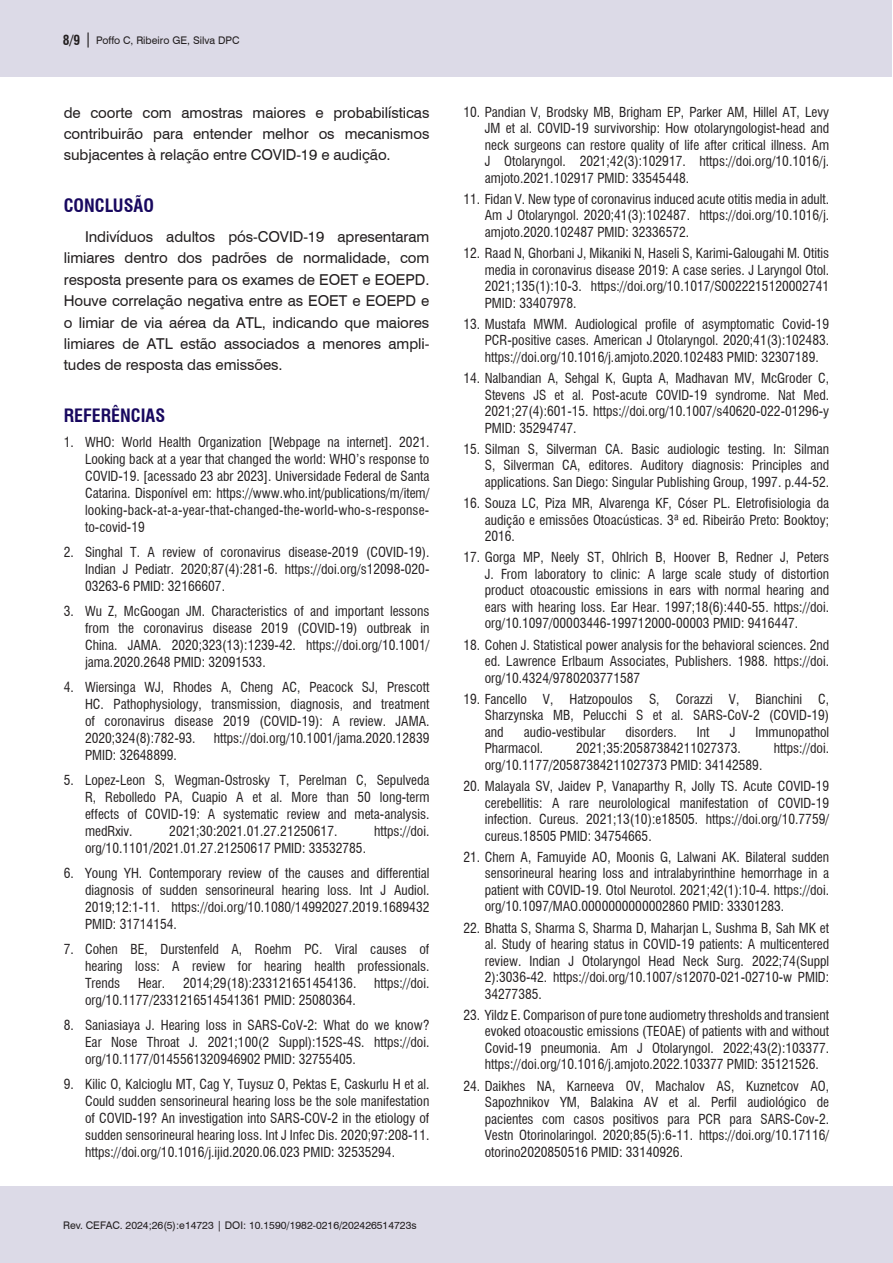
<style>
.page{position:relative;width:893px;height:1263px;background:#fff}
.page>*{position:absolute;margin:0;border:0;box-sizing:border-box;transform-origin:0 0}
.Nivel_1{font:700 condensed 18px "Swiss 721 BT";color:#18085f}
.Corpo_do_texto{font:15px/21.3px "Swiss 721 BT";letter-spacing:-.005em;color:#231f20;text-align:justify}
.t1{font:condensed 13.5px/16.5px "Swiss 721 BT";color:#231f20;text-align:justify}
.t2{font:10.5px "Swiss 721 BT";color:#231f20}
.s1{font-weight:700;font-stretch:condensed;font-size:13.5px}
.s2{font-size:15px}
</style>
<div class="page">
<div style="left:0;top:1186px;width:892px;height:77px;background:#dcdae7"></div>
<div style="left:0;top:0;width:892px;height:77px;background:#dcdae7"></div>
<p class="t2" style="left:63px;top:33px;width:178px"><span class="s1">8/9</span> <span class="s2">|</span> Poffo C, Ribeiro GE, Silva DPC</p>
<p class="Corpo_do_texto" style="left:64px;top:101px;width:367px">de coorte com amostras maiores e probabilísticas contribuirão para entender melhor os mecanismos subjacentes à relação entre COVID-19 e audição.</p>
<p class="Nivel_1" style="left:64px;top:195px;width:92px">CONCLUSÃO</p>
<p class="Corpo_do_texto" style="left:64px;top:225px;width:367px;text-indent:21px">Indivíduos adultos pós-COVID-19 apresentaram limiares dentro dos padrões de normalidade, com resposta presente para os exames de EOET e EOEPD.<br>Houve correlação negativa entre as EOET e EOEPD e o limiar de via aérea da ATL, indicando que maiores limiares de ATL estão associados a menores ampli&shy;tudes de resposta das emissões.</p>
<p class="Nivel_1" style="left:64px;top:405px;width:103px">REFERÊNCIAS</p>
<p class="t1" style="left:85px;top:434px;width:346px;text-indent:-21px">1. WHO: World Health Organization [Webpage na internet]. 2021.<br>Looking back at a year that changed the world: WHO’s response to COVID-19. [acessado 23 abr 2023]. Universidade Federal de Santa Catarina. Disponível em: https://www.who.int/publications/m/item/ looking-back-at-a-year-that-changed-the-world-who-s-response&shy;to-covid-19</p>
<p class="t1" style="left:85px;top:544px;width:346px;text-indent:-21px">2. Singhal T. A review of coronavirus disease-2019 (COVID-19).<br>Indian J Pediatr. 2020;87(4):281-6. https://doi.org/s12098-020- 03263-6 PMID: 32166607.</p>
<p class="t1" style="left:85px;top:603px;width:346px;text-indent:-21px">3. Wu Z, McGoogan JM. Characteristics of and important lessons from the coronavirus disease 2019 (COVID-19) outbreak in China. JAMA. 2020;323(13):1239-42. https://doi.org/10.1001/ jama.2020.2648 PMID: 32091533.</p>
<p class="t1" style="left:85px;top:679px;width:346px;text-indent:-21px">4. Wiersinga WJ, Rhodes A, Cheng AC, Peacock SJ, Prescott HC. Pathophysiology, transmission, diagnosis, and treatment of coronavirus disease 2019 (COVID-19): A review. JAMA.<br>2020;324(8):782-93.</p>
<p class="t1" style="left:214px;top:730px;width:217px">https://doi.org/10.1001/jama.2020.12839</p>
<p class="t1" style="left:85px;top:747px;width:93px">PMID: 32648899.</p>
<p class="t1" style="left:85px;top:772px;width:346px;text-indent:-21px">5. Lopez-Leon S, Wegman-Ostrosky T, Perelman C, Sepulveda R, Rebolledo PA, Cuapio A et al. More than 50 long-term effects of COVID-19: A systematic review and meta-analysis. medRxiv.</p>
<p class="t1" style="left:169px;top:823px;width:170px">2021;30:2021.01.27.21250617.</p>
<p class="t1" style="left:374px;top:823px;width:57px">https://doi.</p>
<p class="t1" style="left:85px;top:839px;width:282px">org/10.1101/2021.01.27.21250617 PMID: 33532785.</p>
<p class="t1" style="left:85px;top:865px;width:346px;text-indent:-21px">6. Young YH. Contemporary review of the causes and differential diagnosis of sudden sensorineural hearing loss. Int J Audiol.<br>2019;12:1-11. https://doi.org/10.1080/14992027.2019.1689432<br>PMID: 31714154.</p>
<p class="t1" style="left:85px;top:941px;width:346px;text-indent:-21px">7. Cohen BE, Durstenfeld A, Roehm PC. Viral causes of hearing loss: A review for hearing health professionals.<br>Trends</p>
<p class="t1" style="left:138px;top:975px;width:29px">Hear.</p>
<p class="t1" style="left:183px;top:975px;width:175px">2014;29(18):233121651454136.</p>
<p class="t1" style="left:374px;top:975px;width:57px">https://doi.</p>
<p class="t1" style="left:85px;top:991px;width:272px">org/10.1177/2331216514541361 PMID: 25080364.</p>
<p class="t1" style="left:85px;top:1017px;width:346px;text-indent:-21px">8. Saniasiaya J. Hearing loss in SARS-CoV-2: What do we know?<br>Ear Nose Throat J. 2021;100(2 Suppl):152S-4S. https://doi. org/10.1177/0145561320946902 PMID: 32755405.</p>
<p class="t1" style="left:85px;top:1076px;width:346px;text-indent:-21px">9. Kilic O, Kalcioglu MT, Cag Y, Tuysuz O, Pektas E, Caskurlu H et al.<br>Could sudden sensorineural hearing loss be the sole manifestation of COVID-19? An investigation into SARS-COV-2 in the etiology of sudden sensorineural hearing loss. Int J Infec Dis. 2020;97:208-11. https://doi.org/10.1016/j.ijid.2020.06.023 PMID: 32535294.</p>
<p class="t2" style="left:63px;top:1218px;width:355px">Rev. CEFAC. 2024;26(5):e14723 | DOI: 10.1590/1982-0216/202426514723s</p>
<p class="t1" style="left:485px;top:103px;width:346px;text-indent:-21px">10. Pandian V, Brodsky MB, Brigham EP, Parker AM, Hillel AT, Levy JM et al. COVID-19 survivorship: How otolaryngologist-head and neck surgeons can restore quality of life after critical illness. Am J Otolaryngol. 2021;42(3):102917. https://doi.org/10.1016/j. amjoto.2021.102917 PMID: 33545448.</p>
<p class="t1" style="left:485px;top:191px;width:346px;text-indent:-21px">11. Fidan V. New type of coronavirus induced acute otitis media in adult.<br>Am J Otolaryngol. 2020;41(3):102487. https://doi.org/10.1016/j. amjoto.2020.102487 PMID: 32336572.</p>
<p class="t1" style="left:485px;top:245px;width:346px;text-indent:-21px">12. Raad N, Ghorbani J, Mikaniki N, Haseli S, Karimi-Galougahi M. Otitis media in coronavirus disease 2019: A case series. J Laryngol Otol.<br>2021;135(1):10-3. https://doi.org/10.1017/S0022215120002741<br>PMID: 33407978.</p>
<p class="t1" style="left:485px;top:316px;width:346px;text-indent:-21px">13. Mustafa MWM. Audiological profile of asymptomatic Covid-19<br>PCR-positive cases. American J Otolaryngol. 2020;41(3):102483. https://doi.org/10.1016/j.amjoto.2020.102483 PMID: 32307189.</p>
<p class="t1" style="left:485px;top:370px;width:346px;text-indent:-21px">14. Nalbandian A, Sehgal K, Gupta A, Madhavan MV, McGroder C, Stevens JS et al. Post-acute COVID-19 syndrome. Nat Med.<br>2021;27(4):601-15. https://doi.org/10.1007/s40620-022-01296-y PMID: 35294747.</p>
<p class="t1" style="left:485px;top:441px;width:346px;text-indent:-21px">15. Silman S, Silverman CA. Basic audiologic testing. In: Silman S, Silverman CA, editores. Auditory diagnosis: Principles and applications. San Diego: Singular Publishing Group, 1997. p.44-52.</p>
<p class="t1" style="left:485px;top:495px;width:346px;text-indent:-21px">16. Souza LC, Piza MR, Alvarenga KF, Cóser PL. Eletrofisiologia da audição e emissões Otoacústicas. 3ª ed. Ribeirão Preto: Booktoy; 2016.</p>
<p class="t1" style="left:485px;top:549px;width:346px;text-indent:-21px">17. Gorga MP, Neely ST, Ohlrich B, Hoover B, Redner J, Peters J. From laboratory to clinic: A large scale study of distortion product otoacoustic emissions in ears with normal hearing and ears with hearing loss. Ear Hear. 1997;18(6):440-55. https://doi. org/10.1097/00003446-199712000-00003 PMID: 9416447.</p>
<p class="t1" style="left:485px;top:636px;width:346px;text-indent:-21px">18. Cohen J. Statistical power analysis for the behavioral sciences. 2nd ed. Lawrence Erlbaum Associates, Publishers. 1988. https://doi. org/10.4324/9780203771587</p>
<p class="t1" style="left:485px;top:691px;width:346px;text-indent:-21px">19. Fancello V, Hatzopoulos S, Corazzi V, Bianchini C, Sharzynska MB, Pelucchi S et al. SARS-CoV-2 (COVID-19) and</p>
<p class="t1" style="left:524px;top:724px;width:83px">audio-vestibular</p>
<p class="t1" style="left:625px;top:724px;width:53px">disorders.</p>
<p class="t1" style="left:697px;top:724px;width:14px">Int</p>
<p class="t1" style="left:730px;top:724px;width:7px">J</p>
<p class="t1" style="left:756px;top:724px;width:75px">Immunopathol</p>
<p class="t1" style="left:485px;top:740px;width:60px">Pharmacol.</p>
<p class="t1" style="left:576px;top:740px;width:166px">2021;35:20587384211027373.</p>
<p class="t1" style="left:774px;top:740px;width:57px">https://doi.</p>
<p class="t1" style="left:485px;top:757px;width:279px">org/10.1177/20587384211027373 PMID: 34142589.</p>
<p class="t1" style="left:485px;top:778px;width:346px;text-indent:-21px">20. Malayala SV, Jaidev P, Vanaparthy R, Jolly TS. Acute COVID-19 cerebellitis: A rare neurolological manifestation of COVID-19 infection. Cureus. 2021;13(10):e18505. https://doi.org/10.7759/ cureus.18505 PMID: 34754665.</p>
<p class="t1" style="left:485px;top:849px;width:346px;text-indent:-21px">21. Chern A, Famuyide AO, Moonis G, Lalwani AK. Bilateral sudden sensorineural hearing loss and intralabyrinthine hemorrhage in a patient with COVID-19. Otol Neurotol. 2021;42(1):10-4. https://doi. org/10.1097/MAO.0000000000002860 PMID: 33301283.</p>
<p class="t1" style="left:485px;top:919px;width:346px;text-indent:-21px">22. Bhatta S, Sharma S, Sharma D, Maharjan L, Sushma B, Sah MK et al. Study of hearing status in COVID-19 patients: A multicentered review. Indian J Otolaryngol Head Neck Surg. 2022;74(Suppl 2):3036-42. https://doi.org/10.1007/s12070-021-02710-w PMID:<br>34277385.</p>
<p class="t1" style="left:485px;top:1007px;width:346px;text-indent:-21px">23. Yildz E. Comparison of pure tone audiometry thresholds and transient evoked otoacoustic emissions (TEOAE) of patients with and without Covid-19 pneumonia. Am J Otolaryngol. 2022;43(2):103377. https://doi.org/10.1016/j.amjoto.2022.103377 PMID: 35121526.</p>
<p class="t1" style="left:485px;top:1077px;width:346px;text-indent:-21px">24. Daikhes NA, Karneeva OV, Machalov AS, Kuznetcov AO, Sapozhnikov YM, Balakina AV et al. Perfil audiológico de pacientes com casos positivos para PCR para SARS-Cov-2.<br>Vestn Otorinolaringol. 2020;85(5):6-11. https://doi.org/10.17116/ otorino2020850516 PMID: 33140926.</p>
</div>
